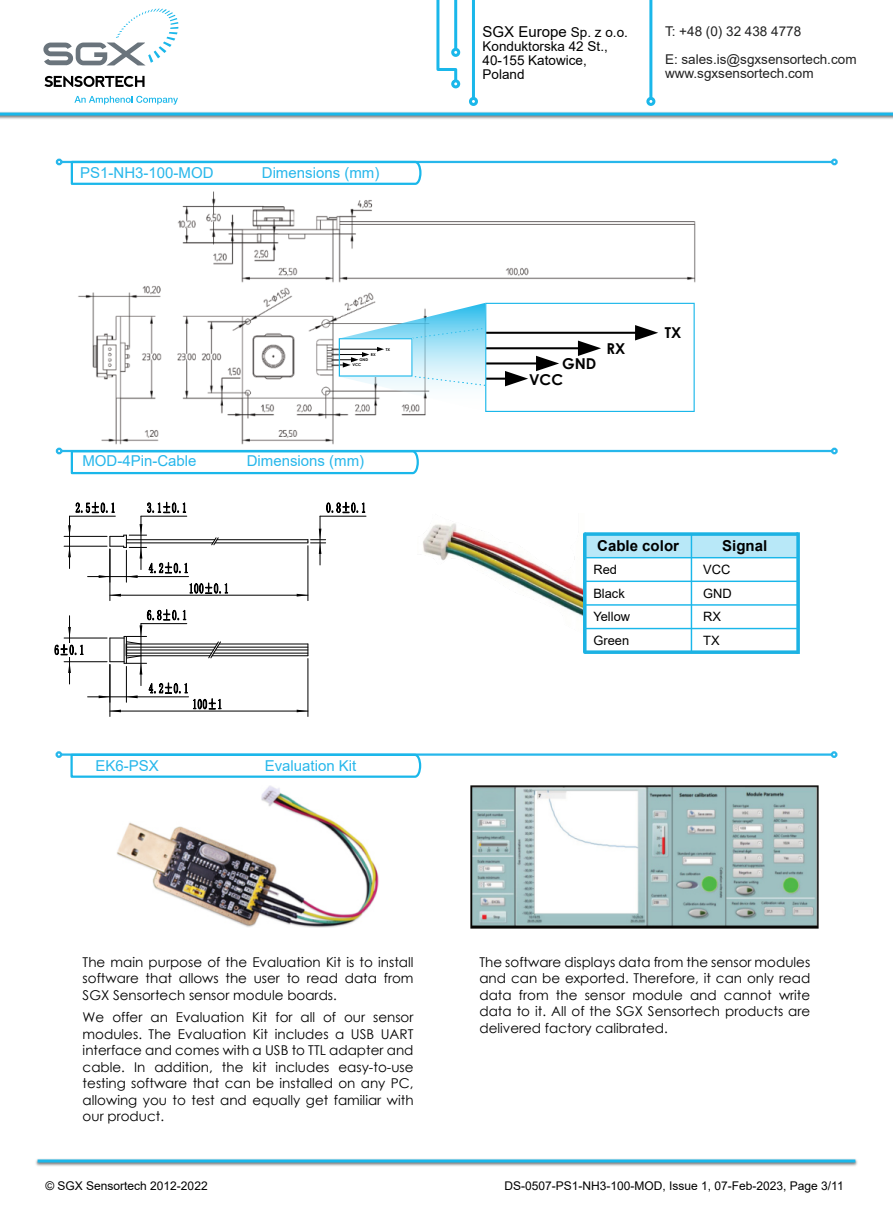
<style>
.page{position:relative;width:893px;height:1212px;background:#fff}
.page>*{position:absolute;margin:0;border:0;box-sizing:border-box;transform-origin:0 0}
.t1{font:15px "Arial";color:#27b7eb}
.t2{font:15px "Arial";color:#000}
.t3{font:700 15px "Arial";color:#000}
.t4{font:700 15px/15.6px "Century Gothic";color:#000}
.t5{font:13.5px/16.5px "Century Gothic";color:#000;text-align:justify}
.t6{font:13.5px/27.9px "Arial";color:#222}
.t7{font:13.5px/14px "Arial";color:#000}
.t8{font:12.9px "Arial";color:#000}
.t9{font:12px "Arial";color:#000}
.t10{font:700 3.9px/5.2px "Century Gothic";color:#000}
.s1{font-size:13.5px}
</style>
<div class="page">
<div style="left:56px;top:159px;width:7px;height:6px;border:2px solid #27b7eb;border-radius:50%"></div>
<div style="left:831px;top:159px;width:7px;height:6px;border:2px solid #27b7eb;border-radius:50%"></div>
<hr style="left:61px;top:161px;width:771px;height:2px;background:#27b7eb">
<svg style="left:70px;top:160px;width:353px;height:25px"></svg>
<img style="left:35px;top:1159px;width:823px;height:7px">
<hr style="left:38px;top:1159px;width:817px;height:3px;background:#1ab7ea">
<div style="left:469px;top:97px;width:9px;height:9px;border:3px solid #1ab7ea;border-radius:50%"></div>
<hr style="left:472px;top:0;width:3px;height:98px;background:#1ab7ea">
<div style="left:451px;top:48px;width:9px;height:9px;border:3px solid #1ab7ea;border-radius:50%"></div>
<div style="left:451px;top:79px;width:9px;height:9px;border:3px solid #1ab7ea;border-radius:50%"></div>
<svg style="left:436px;top:0;width:23px;height:84px"></svg>
<div style="left:646px;top:97px;width:9px;height:9px;border:3px solid #1ab7ea;border-radius:50%"></div>
<hr style="left:649px;top:0;width:3px;height:98px;background:#1ab7ea">
<svg style="left:43px;top:9px;width:135px;height:56px"></svg>
<svg style="left:44px;top:76px;width:101px;height:11px"></svg>
<svg style="left:74px;top:96px;width:104px;height:9px"></svg>
<hr style="left:0;top:113px;width:893px;height:3px;background:#1ab7ea">
<svg style="left:207px;top:641px;width:15px;height:18px"></svg>
<hr style="left:219px;top:644px;width:89px;height:1px;background:#000">
<hr style="left:126px;top:644px;width:91px;height:1px;background:#000">
<hr style="left:126px;top:647px;width:89px;height:1px;background:#000">
<hr style="left:217px;top:647px;width:91px;height:1px;background:#000">
<hr style="left:216px;top:650px;width:92px;height:1px;background:#000">
<hr style="left:126px;top:650px;width:88px;height:1px;background:#000">
<hr style="left:126px;top:653px;width:86px;height:1px;background:#000">
<hr style="left:214px;top:653px;width:94px;height:1px;background:#000">
<hr style="left:212px;top:655px;width:96px;height:1px;background:#000">
<hr style="left:126px;top:655px;width:84px;height:1px;background:#000">
<hr style="left:110px;top:711px;width:198px;height:1px;background:#000">
<svg style="left:111px;top:710px;width:10px;height:2px"></svg>
<svg style="left:297px;top:710px;width:11px;height:2px"></svg>
<hr style="left:110px;top:664px;width:1px;height:52px;background:#000">
<hr style="left:308px;top:658px;width:1px;height:58px;background:#000">
<hr style="left:217px;top:539px;width:91px;height:1px;background:#000">
<hr style="left:215px;top:542px;width:93px;height:1px;background:#000">
<hr style="left:64px;top:638px;width:43px;height:1px;background:#000">
<hr style="left:64px;top:661px;width:43px;height:1px;background:#000">
<svg style="left:54px;top:616px;width:30px;height:68px"></svg>
<hr style="left:69px;top:516px;width:1px;height:52px;background:#000">
<hr style="left:70px;top:516px;width:45px;height:1px;background:#000">
<svg style="left:68px;top:525px;width:3px;height:11px"></svg>
<svg style="left:68px;top:550px;width:3px;height:7px"></svg>
<hr style="left:64px;top:536px;width:43px;height:1px;background:#000">
<hr style="left:64px;top:546px;width:43px;height:1px;background:#000">
<svg style="left:75px;top:502px;width:40px;height:11px"></svg>
<hr style="left:88px;top:576px;width:38px;height:1px;background:#000">
<hr style="left:88px;top:696px;width:38px;height:1px;background:#000">
<hr style="left:126px;top:696px;width:63px;height:1px;background:#000">
<svg style="left:99px;top:695px;width:11px;height:3px"></svg>
<svg style="left:127px;top:695px;width:11px;height:3px"></svg>
<hr style="left:126px;top:666px;width:1px;height:36px;background:#000">
<svg style="left:148px;top:682px;width:74px;height:28px"></svg>
<hr style="left:320px;top:516px;width:1px;height:49px;background:#000">
<hr style="left:320px;top:516px;width:46px;height:1px;background:#000">
<svg style="left:307px;top:529px;width:19px;height:25px"></svg>
<svg style="left:326px;top:502px;width:39px;height:11px"></svg>
<hr style="left:110px;top:595px;width:198px;height:1px;background:#000">
<svg style="left:297px;top:594px;width:11px;height:3px"></svg>
<hr style="left:110px;top:549px;width:1px;height:52px;background:#000">
<hr style="left:308px;top:546px;width:1px;height:55px;background:#000">
<hr style="left:141px;top:516px;width:1px;height:53px;background:#000">
<hr style="left:141px;top:516px;width:46px;height:1px;background:#000">
<svg style="left:99px;top:524px;width:129px;height:73px"></svg>
<svg style="left:147px;top:502px;width:39px;height:11px"></svg>
<hr style="left:141px;top:624px;width:1px;height:62px;background:#000">
<hr style="left:141px;top:623px;width:46px;height:1px;background:#000">
<svg style="left:110px;top:609px;width:76px;height:65px"></svg>
<div style="left:56px;top:448px;width:7px;height:6px;border:2px solid #27b7eb;border-radius:50%"></div>
<div style="left:831px;top:448px;width:7px;height:6px;border:2px solid #27b7eb;border-radius:50%"></div>
<hr style="left:61px;top:450px;width:771px;height:2px;background:#27b7eb">
<svg style="left:70px;top:449px;width:350px;height:26px"></svg>
<img style="left:78px;top:191px;width:618px;height:254px">
<img style="left:423px;top:523px;width:162px;height:93px">
<div style="left:585px;top:534px;width:213px;height:24px;background:#b8e8f8"></div>
<hr style="left:691px;top:534px;width:1px;height:118px;background:#1ab7ea">
<svg style="left:583px;top:534px;width:4px;height:118px"></svg>
<svg style="left:796px;top:532px;width:4px;height:122px"></svg>
<hr style="left:585px;top:557px;width:213px;height:1px;background:#1ab7ea">
<hr style="left:585px;top:581px;width:213px;height:1px;background:#1ab7ea">
<hr style="left:585px;top:604px;width:213px;height:2px;background:#1ab7ea">
<hr style="left:585px;top:628px;width:213px;height:1px;background:#1ab7ea">
<svg style="left:585px;top:532px;width:213px;height:4px"></svg>
<svg style="left:585px;top:650px;width:213px;height:4px"></svg>
<div style="left:56px;top:751px;width:6px;height:7px;border:2px solid #27b7eb;border-radius:50%"></div>
<div style="left:831px;top:751px;width:6px;height:7px;border:2px solid #27b7eb;border-radius:50%"></div>
<hr style="left:61px;top:753px;width:771px;height:3px;background:#27b7eb">
<svg style="left:69px;top:753px;width:354px;height:25px"></svg>
<img style="left:117px;top:786px;width:262px;height:142px">
<img style="left:471px;top:785px;width:348px;height:143px">
<svg style="left:339px;top:303px;width:356px;height:109px"></svg>
<p class="t1" style="left:80px;top:167px;width:135px">PS1-NH3-100-MOD</p>
<p class="t1" style="left:262px;top:167px;width:119px">Dimensions (mm)</p>
<p class="t10" style="left:371px;top:352px;width:6px">RX</p>
<p class="t10" style="left:352px;top:357px;width:17px;text-indent:7px">GND<br>VCC</p>
<p class="t10" style="left:386px;top:347px;width:6px">TX</p>
<p class="t1" style="left:82px;top:455px;width:116px">MOD-4Pin-Cable</p>
<p class="t1" style="left:247px;top:455px;width:119px">Dimensions (mm)</p>
<p class="t1" style="left:96px;top:760px;width:65px">EK6-PSX</p>
<p class="t1" style="left:265px;top:760px;width:93px">Evaluation Kit</p>
<p class="t2" style="left:482px;top:26px;width:147px">SGX Europe <span class="s1">Sp. z o.o.</span></p>
<p class="t7" style="left:482px;top:41px;width:127px">Konduktorska 42 St.,<br>40-155 Katowice,<br>Poland</p>
<p class="t6" style="left:665px;top:19px;width:193px">T: +48 (0) 32 438 4778<br>E: sales.is@sgxsensortech.com</p>
<p class="t6" style="left:665px;top:61px;width:150px">www.sgxsensortech.com</p>
<p class="t4" style="left:529px;top:357px;width:69px;text-indent:33px">GND<br>VCC</p>
<p class="t4" style="left:607px;top:342px;width:20px">RX</p>
<p class="t4" style="left:665px;top:326px;width:18px">TX</p>
<p class="t3" style="left:597px;top:540px;width:83px">Cable color</p>
<p class="t3" style="left:722px;top:540px;width:47px">Signal</p>
<p class="t8" style="left:593px;top:565px;width:25px">Red</p>
<p class="t8" style="left:703px;top:565px;width:29px">VCC</p>
<p class="t8" style="left:593px;top:588px;width:33px">Black</p>
<p class="t8" style="left:703px;top:588px;width:30px">GND</p>
<p class="t8" style="left:593px;top:612px;width:38px">Yellow</p>
<p class="t8" style="left:703px;top:612px;width:19px">RX</p>
<p class="t8" style="left:593px;top:635px;width:37px">Green</p>
<p class="t8" style="left:703px;top:635px;width:18px">TX</p>
<p class="t5" style="left:83px;top:955px;width:332px">The main purpose of the Evaluation Kit is to install software that allows the user to read data from SGX Sensortech sensor module boards.</p>
<p class="t5" style="left:83px;top:1010px;width:332px">We offer an Evaluation Kit for all of our sensor modules. The Evaluation Kit includes a USB UART interface and comes with a USB to TTL adapter and cable. In addition, the kit includes easy-to-use testing software that can be installed on any PC, allowing you to test and equally get familiar with our product.</p>
<p class="t5" style="left:479px;top:955px;width:332px">The software displays data from the sensor modules and can be exported. Therefore, it can only read data from the sensor module and cannot write data to it. All of the SGX Sensortech products are delivered factory calibrated.</p>
<p class="t9" style="left:45px;top:1181px;width:164px">© SGX Sensortech 2012-2022</p>
<p class="t9" style="left:504px;top:1181px;width:341px">DS-0507-PS1-NH3-100-MOD, Issue 1, 07-Feb-2023, Page 3/11</p>
</div>
